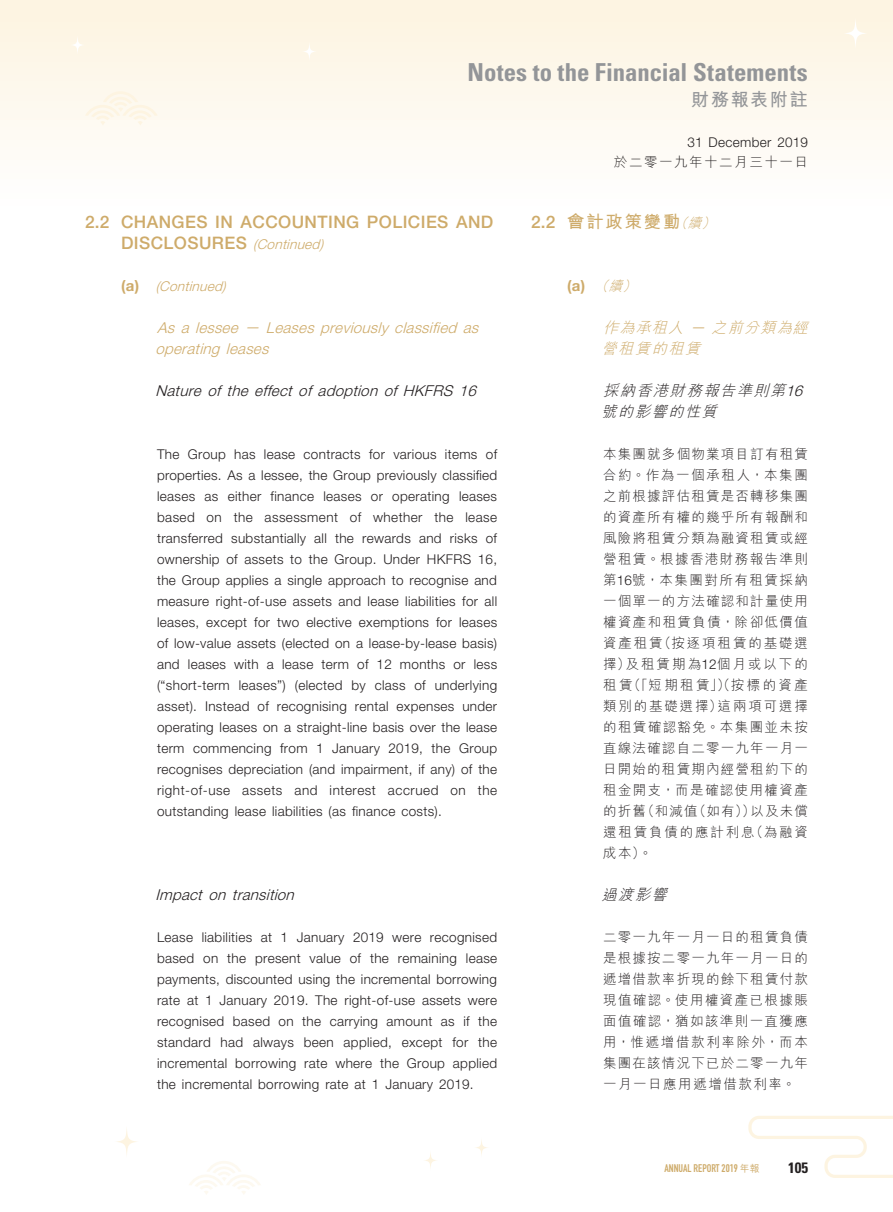
<style>
.page{position:relative;width:893px;height:1212px;background:#fff}
.page>*{position:absolute;margin:0;border:0;box-sizing:border-box;transform-origin:0 0}
.t1{font:700 condensed 24.75px "Univers LT Std";letter-spacing:.005em;color:#939598}
.t2{font:700 18px "M Hei HK";letter-spacing:.095em;color:#939598}
._03_H1{font:500 17.25px/21px "Helvetica Neue LT Std";letter-spacing:.025em;color:#ceab6a}
._03_H1-2{font:700 17.25px "M Hei HK";letter-spacing:.115em;color:#ceab6a}
._06_______H4{font:italic 300 15px "Helvetica Neue LT Std";color:#231f20}
._05_____H3{font:italic 300 15px/21px "Helvetica Neue LT Std";color:#ceab6a}
._06_______H4-2{font:italic 300 15px/21px "M Hei HK";color:#231f20}
._05_____H3-2{font:italic 300 15px/21px "M Hei HK";color:#ceab6a}
._04___H2{font:700 15px "Helvetica Neue LT Std";color:#ceab6a}
.t3{font:700 condensed 15px "Univers LT Std";color:#231f20}
._13_____P4{font:300 13.5px/21px "Helvetica Neue LT Std";letter-spacing:.025em;color:#231f20;text-align:justify}
._13_____P4-2{font:300 13.5px/21px "M Hei HK";letter-spacing:.105em;color:#231f20;text-align:justify}
._04___H2-2{font:italic 300 13.5px "Helvetica Neue LT Std";color:#ceab6a}
.t4{font:10.95px "DIN Engschrift Std";color:#ceab6a}
.s1{font-weight:300;font-style:italic;font-size:13.5px}
.s2{font-weight:700;font-style:normal;font-size:15px}
.s3{font-family:"Helvetica Neue LT Std";font-weight:500}
.s4{font-family:"M Hei HK";font-weight:300;font-style:italic;font-size:13.5px}
.s5{font-family:"Helvetica Neue LT Std"}
.s6{font-family:"M Hei HK";font-weight:500;font-size:9.75px}
</style>
<div class="page">
<div style="left:0;top:0;width:893px;height:213px;background:linear-gradient(to bottom,#fdf3e0,#fefeff)"></div>
<svg style="left:748px;top:1116px;width:145px;height:62px"></svg>
<svg style="left:843px;top:18px;width:24px;height:31px"></svg>
<svg style="left:115px;top:1126px;width:24px;height:31px"></svg>
<svg style="left:423px;top:1151px;width:15px;height:19px"></svg>
<svg style="left:70px;top:35px;width:15px;height:20px"></svg>
<svg style="left:302px;top:42px;width:15px;height:19px"></svg>
<svg style="left:474px;top:1138px;width:15px;height:19px"></svg>
<svg style="left:189px;top:1161px;width:72px;height:33px"></svg>
<svg style="left:85px;top:91px;width:73px;height:34px"></svg>
<h1 class="t1" style="left:467px;top:57px;width:342px">Notes to the Financial Statements</h1>
<h2 class="t2" style="left:691px;top:86px;width:118px">財務報表附註</h2>
<p class="_13_____P4" style="left:687px;top:131px;width:122px">31 December 2019</p>
<p class="_13_____P4-2" style="left:614px;top:151px;width:195px">於二零一九年十二月三十一日</p>
<p class="_03_H1" style="left:121px;top:211px;width:374px;text-indent:-36px">2.2 CHANGES IN ACCOUNTING POLICIES AND<br>D I S C L O S U R E S <span class="s1">(Continued)</span></p>
<p class="_04___H2-2" style="left:121px;top:278px;width:107px"><span class="s2">( a )</span> (Continued)</p>
<p class="_05_____H3" style="left:156px;top:317px;width:329px">As a lessee — Leases previously classified as operating leases</p>
<p class="_06_______H4" style="left:156px;top:381px;width:326px">Nature of the effect of adoption of HKFRS 16</p>
<p class="_13_____P4" style="left:157px;top:443px;width:342px">The Group has lease contracts for various items of properties. As a lessee, the Group previously classified leases as either finance leases or operating leases based on the assessment of whether the lease transferred substantially all the rewards and risks of ownership of assets to the Group. Under HKFRS 16, the Group applies a single approach to recognise and measure right-of-use assets and lease liabilities for all leases, except for two elective exemptions for leases of low-value assets (elected on a lease-by-lease basis) and leases with a lease term of 12 months or less (“short-term leases”) (elected by class of underlying asset). Instead of recognising rental expenses under operating leases on a straight-line basis over the lease term commencing from 1 January 2019, the Group recognises depreciation (and impairment, if any) of the right-of-use assets and interest accrued on the outstanding lease liabilities (as finance costs).</p>
<p class="_06_______H4" style="left:156px;top:885px;width:144px">Impact on transition</p>
<p class="_13_____P4" style="left:157px;top:926px;width:342px">Lease liabilities at 1 January 2019 were recognised based on the present value of the remaining lease payments, discounted using the incremental borrowing rate at 1 January 2019. The right-of-use assets were recognised based on the carrying amount as if the standard had always been applied, except for the incremental borrowing rate where the Group applied the incremental borrowing rate at 1 January 2019.</p>
<p class="_03_H1-2" style="left:531px;top:209px;width:190px"><span class="s3">2.2</span> 會計政策變動<span class="s1">（續）</span></p>
<p class="_04___H2" style="left:567px;top:276px;width:75px">( a ) <span class="s4">（續）</span></p>
<p class="_05_____H3-2" style="left:602px;top:316px;width:213px">作為承租人 <span class="s5">—</span> 之前分類為經營租賃的租賃</p>
<p class="_06_______H4-2" style="left:602px;top:379px;width:207px">採納香港財務報告準則第<span class="s5">16</span>號的影響的性質</p>
<p class="_13_____P4-2" style="left:603px;top:443px;width:206px">本集團就多個物業項目訂有租賃合約。作為一個承租人，本集團之前根據評估租賃是否轉移集團的資產所有權的幾乎所有報酬和風險將租賃分類為融資租賃或經營租賃。根據香港財務報告準則第<span class="s5">16</span>號，本集團對所有租賃採納一個單一的方法確認和計量使用權資產和租賃負債，除卻低價值資產租賃（按逐項租賃的基礎選擇）及租賃期為<span class="s5">12</span>個月或以下的租賃（「短期租賃」）（按標的資產類別的基礎選擇）這兩項可選擇的租賃確認豁免。本集團並未按直線法確認自二零一九年一月一日開始的租賃期內經營租約下的租金開支，而是確認使用權資產的折舊（和減值（如有））以及未償還租賃負債的應計利息（為融資成本）。</p>
<p class="_06_______H4-2" style="left:602px;top:883px;width:72px">過渡影響</p>
<p class="_13_____P4-2" style="left:603px;top:926px;width:206px">二零一九年一月一日的租賃負債是根據按二零一九年一月一日的遞增借款率折現的餘下租賃付款現值確認。使用權資產已根據賬面值確認，猶如該準則一直獲應用，惟遞增借款利率除外，而本集團在該情況下已於二零一九年一月一日應用遞增借款利率。</p>
<p class="t4" style="left:664px;top:1162px;width:97px">ANNUAL REPORT 2019 <span class="s6">年報</span></p>
<p class="t3" style="left:788px;top:1159px;width:21px">105</p>
</div>
